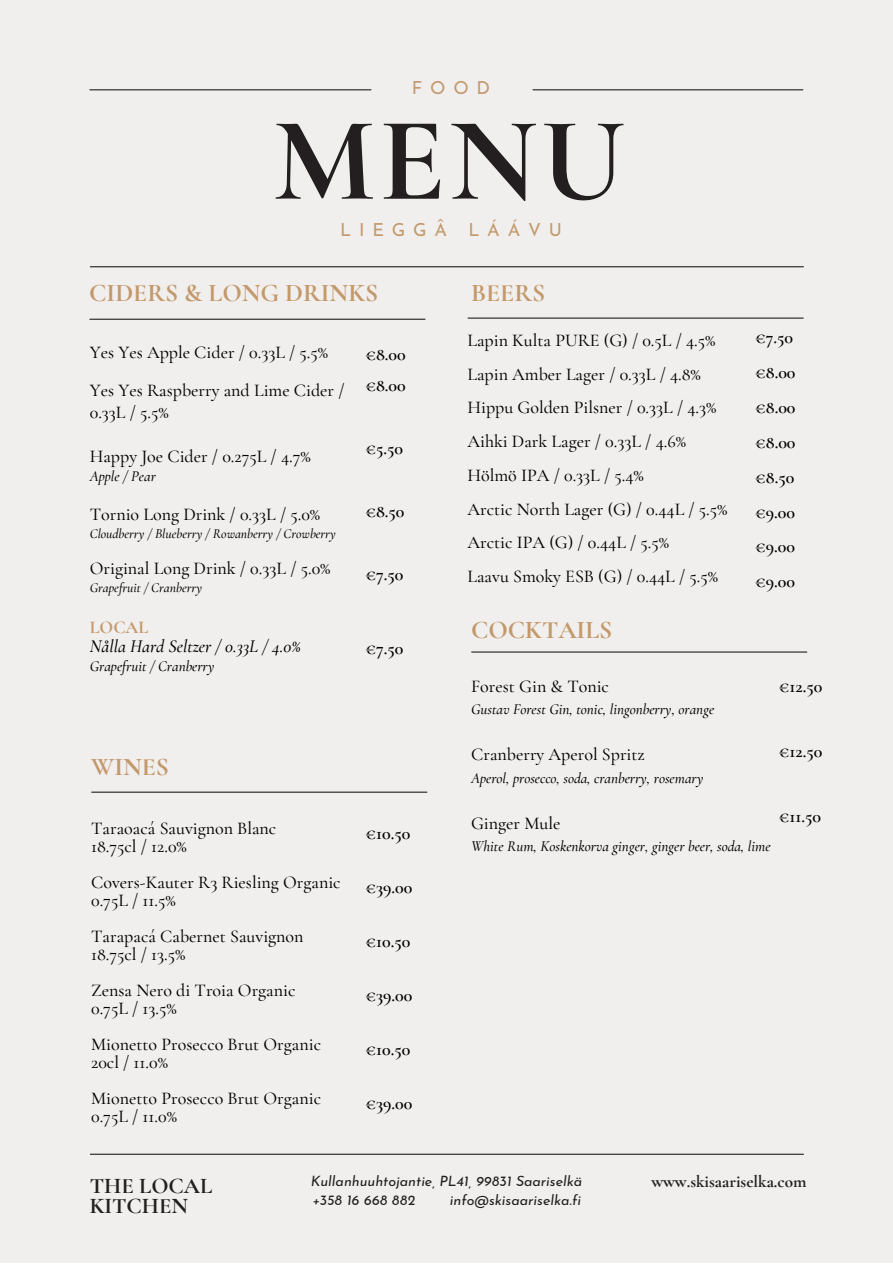
<style>
.page{position:relative;width:893px;height:1264px;background:#fff}
.page>*{position:absolute;margin:0;border:0;box-sizing:border-box;transform-origin:0 0}
.t1{font:700 119.85px "Cormorant Garamond";color:#231f20}
.t2{font:700 25.5px "Cormorant Garamond";color:#c3996b}
.t3{font:700 22.5px/20.2px "Cormorant Garamond";color:#231f20}
.t4{font:500 18px/33.8px "Cormorant Garamond";color:#000}
.t5{font:600 18px/34.8px "Cormorant Garamond";color:#000}
.t6{font:italic 500 18px "Cormorant Garamond";color:#000}
.t7{font:18px "Josefin Sans";letter-spacing:.43em;color:#c3996b}
.t8{font:700 18px "Cormorant Garamond";color:#c3996b}
.t9{font:700 17.25px "Cormorant Garamond";color:#231f20}
.t10{font:italic 500 15px "Cormorant Garamond";color:#000}
.t11{font:italic 14.25px/19px "Josefin Sans";color:#231f20}
.t12{font:italic 500 13.5px "Cormorant Garamond";color:#000}
</style>
<div class="page">
<div style="left:0;top:0;width:892px;height:1262px;background:#f1efee"></div>
<hr style="left:90px;top:89px;width:281px;height:1px;background:#231f20">
<hr style="left:533px;top:89px;width:269px;height:1px;background:#231f20">
<hr style="left:90px;top:266px;width:713px;height:1px;background:#231f20">
<hr style="left:468px;top:317px;width:335px;height:2px;background:#231f20">
<hr style="left:90px;top:1153px;width:713px;height:1px;background:#231f20">
<hr style="left:90px;top:319px;width:335px;height:1px;background:#231f20">
<hr style="left:471px;top:651px;width:335px;height:1px;background:#231f20">
<hr style="left:92px;top:791px;width:335px;height:1px;background:#231f20">
<p class="t7" style="left:412px;top:80px;width:80px">FOOD</p>
<h1 class="t1" style="left:273px;top:88px;width:354px">MENU</h1>
<p class="t7" style="left:340px;top:223px;width:223px">LIEGGÂ LÁÁVU</p>
<h2 class="t2" style="left:89px;top:278px;width:290px">CIDERS &amp; LONG DRINKS</h2>
<p class="t4" style="left:90px;top:333px;width:256px;line-height:38px">Yes Yes Apple Cider / 0.33L / 5.5%<br>Yes Yes Raspberry and Lime Cider /</p>
<p class="t4" style="left:90px;top:396px;width:80px">0.33L / 5.5%</p>
<p class="t4" style="left:90px;top:439px;width:222px">Happy Joe Cider / 0.275L / 4.7%</p>
<p class="t10" style="left:90px;top:467px;width:68px">Apple / Pear</p>
<p class="t4" style="left:90px;top:497px;width:232px">Tornio Long Drink / 0.33L / 5.0%</p>
<p class="t12" style="left:90px;top:526px;width:248px">Cloudberry / Blueberry / Rowanberry / Crowberry</p>
<p class="t4" style="left:90px;top:551px;width:242px">Original Long Drink / 0.33L / 5.0%</p>
<p class="t12" style="left:90px;top:580px;width:114px">Grapefruit / Cranberry</p>
<p class="t8" style="left:90px;top:616px;width:60px">LOCAL</p>
<p class="t6" style="left:90px;top:635px;width:212px">Nålla Hard Seltzer / 0.33L / 4.0%</p>
<p class="t10" style="left:90px;top:657px;width:126px">Grapefruit / Cranberry</p>
<p class="t5" style="left:365px;top:338px;width:42px;line-height:31.5px">€8.00 €8.00</p>
<p class="t5" style="left:365px;top:431px;width:39px">€5.50</p>
<p class="t5" style="left:365px;top:494px;width:40px">€8.50</p>
<p class="t5" style="left:365px;top:557px;width:39px">€7.50</p>
<p class="t5" style="left:365px;top:631px;width:39px">€7.50</p>
<h2 class="t2" style="left:91px;top:751px;width:79px">WINES</h2>
<p class="t4" style="left:91px;top:819px;width:187px;line-height:18px">Taraoacá Sauvignon Blanc<br>18.75cl / 12.0%</p>
<p class="t4" style="left:91px;top:873px;width:251px;line-height:18px">Covers-Kauter R3 Riesling Organic<br>0.75L / 11.5%</p>
<p class="t4" style="left:91px;top:927px;width:214px;line-height:18px">Tarapacá Cabernet Sauvignon<br>18.75cl / 13.5%</p>
<p class="t4" style="left:91px;top:981px;width:206px;line-height:18px">Zensa Nero di Troia Organic<br>0.75L / 13.5%</p>
<p class="t4" style="left:91px;top:1035px;width:231px;line-height:18px">Mionetto Prosecco Brut Organic<br>20cl / 11.0%</p>
<p class="t4" style="left:91px;top:1089px;width:231px;line-height:18px">Mionetto Prosecco Brut Organic<br>0.75L / 11.0%</p>
<p class="t5" style="left:365px;top:815px;width:46px">€10.50</p>
<p class="t5" style="left:365px;top:869px;width:48px">€39.00</p>
<p class="t5" style="left:365px;top:923px;width:46px">€10.50</p>
<p class="t5" style="left:365px;top:977px;width:48px">€39.00</p>
<p class="t5" style="left:365px;top:1031px;width:46px">€10.50</p>
<p class="t5" style="left:365px;top:1085px;width:48px">€39.00</p>
<h2 class="t2" style="left:471px;top:278px;width:76px">BEERS</h2>
<p class="t4" style="left:467px;top:323px;width:261px">Lapin Kulta PURE (G) / 0.5L / 4.5%<br>Lapin Amber Lager / 0.33L / 4.8%<br>Hippu Golden Pilsner / 0.33L / 4.3%<br>Aihki Dark Lager / 0.33L / 4.6%<br>Hölmö IPA / 0.33L / 5.4%<br>Arctic North Lager (G) / 0.44L / 5.5%<br>Arctic IPA (G) / 0.44L / 5.5%<br>Laavu Smoky ESB (G) / 0.44L / 5.5%</p>
<h2 class="t2" style="left:471px;top:614px;width:143px">COCKTAILS</h2>
<p class="t5" style="left:755px;top:320px;width:42px">€7.50 €8.00 €8.00 €8.00 €8.50 €9.00 €9.00 €9.00</p>
<p class="t4" style="left:471px;top:669px;width:139px">Forest Gin &amp; Tonic</p>
<p class="t10" style="left:471px;top:700px;width:245px">Gustav Forest Gin, tonic, lingonberry, orange</p>
<p class="t4" style="left:471px;top:737px;width:175px">Cranberry Aperol Spritz</p>
<p class="t10" style="left:471px;top:768px;width:234px">Aperol, prosecco, soda, cranberry, rosemary</p>
<p class="t4" style="left:471px;top:806px;width:91px">Ginger Mule</p>
<p class="t10" style="left:471px;top:837px;width:301px">White Rum, Koskenkorva ginger, ginger beer, soda, lime</p>
<p class="t5" style="left:778px;top:668px;width:45px">€12.50</p>
<p class="t5" style="left:778px;top:734px;width:45px">€12.50</p>
<p class="t5" style="left:778px;top:799px;width:44px">€11.50</p>
<p class="t3" style="left:90px;top:1175px;width:124px">THE LOCAL<br>KITCHEN</p>
<p class="t11" style="left:311px;top:1172px;width:273px">Kullanhuuhtojantie, PL41, 99831 Saariselkä +358 16 668 882</p>
<p class="t11" style="left:450px;top:1191px;width:133px">info@skisaariselka.fi</p>
<p class="t9" style="left:651px;top:1171px;width:157px">www.skisaariselka.com</p>
</div>
